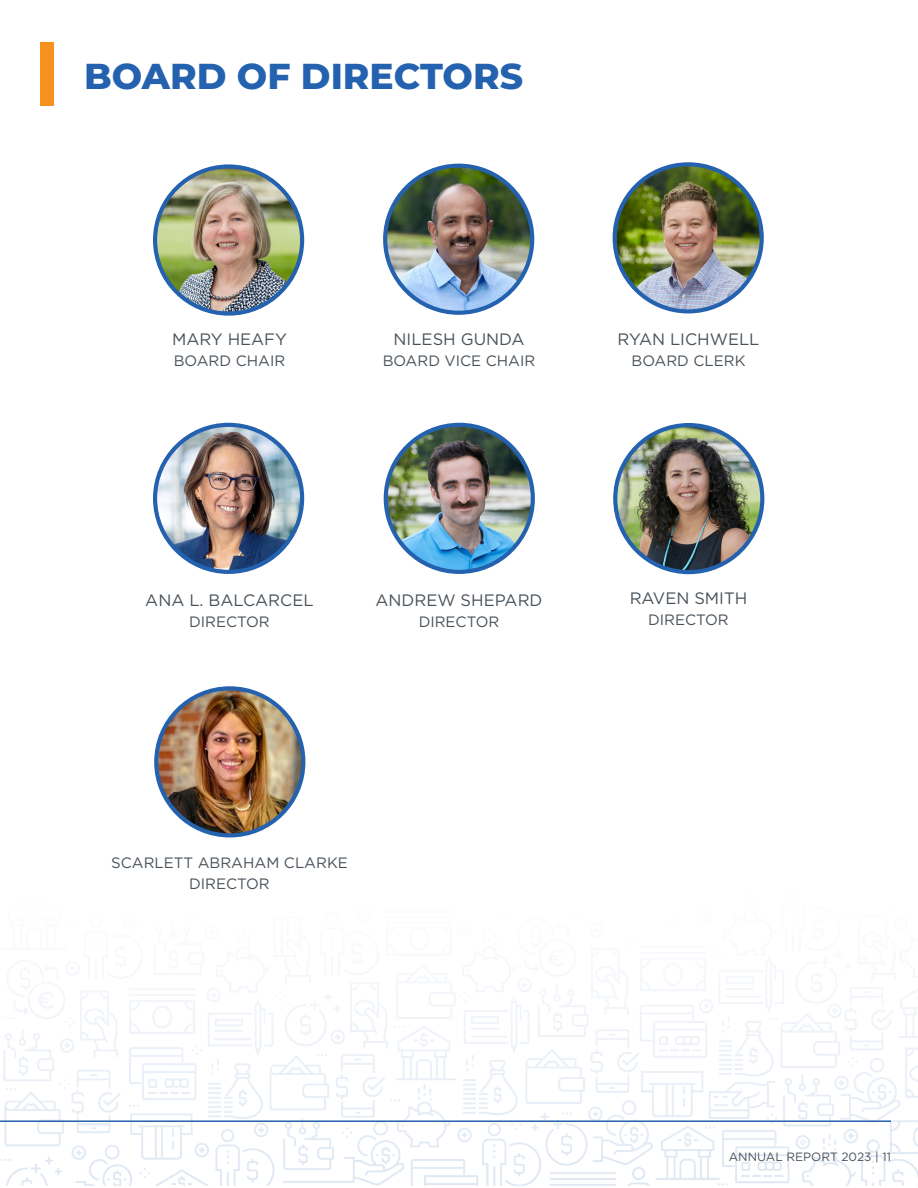
<style>
.page{position:relative;width:918px;height:1188px;background:#fff}
.page>*{position:absolute;margin:0;border:0;box-sizing:border-box;transform-origin:0 0}
.t1{font:100 36px "Montserrat";color:#2461ae}
.t2{font:16.5px "Gotham";color:#485159}
.t3{font:15px "Gotham";color:#485159}
.t4{font:12px "Gotham";color:#485159}
</style>
<div class="page">
<img style="left:1px;top:977px;width:917px;height:209px">
<div style="left:40px;top:42px;width:14px;height:64px;background:#f6911e"></div>
<hr style="left:0;top:1120px;width:891px;height:2px;background:#2461ae">
<img style="left:155px;top:425px;width:147px;height:147px;border-radius:74px">
<div style="left:153px;top:423px;width:151px;height:151px;border:4px solid #2461ae;border-radius:50%"></div>
<img style="left:156px;top:689px;width:147px;height:146px">
<div style="left:154px;top:686px;width:151px;height:151px;border:4px solid #2461ae;border-radius:50%"></div>
<img style="left:386px;top:425px;width:147px;height:147px;border-radius:74px">
<div style="left:384px;top:423px;width:151px;height:151px;border:4px solid #2461ae;border-radius:50%"></div>
<img style="left:615px;top:425px;width:147px;height:147px;border-radius:74px">
<div style="left:613px;top:423px;width:151px;height:151px;border:4px solid #2461ae;border-radius:50%"></div>
<img style="left:155px;top:167px;width:147px;height:147px;border-radius:74px">
<div style="left:153px;top:164px;width:151px;height:152px;border:4px solid #2461ae;border-radius:50%"></div>
<img style="left:385px;top:166px;width:147px;height:147px;border-radius:74px">
<div style="left:383px;top:164px;width:151px;height:151px;border:4px solid #2461ae;border-radius:50%"></div>
<img style="left:616px;top:164px;width:146px;height:147px">
<div style="left:613px;top:162px;width:151px;height:151px;border:4px solid #2461ae;border-radius:50%"></div>
<p class="t1" style="left:84px;top:52px;width:440px">BOARD OF DIRECTORS</p>
<p class="t2" style="left:172px;top:329px;width:116px">MARY HEAFY</p>
<p class="t3" style="left:174px;top:351px;width:113px">BOARD CHAIR</p>
<p class="t2" style="left:394px;top:329px;width:132px">NILESH GUNDA</p>
<p class="t3" style="left:383px;top:351px;width:154px">BOARD VICE CHAIR</p>
<p class="t2" style="left:617px;top:329px;width:144px">RYAN LICHWELL</p>
<p class="t3" style="left:632px;top:351px;width:115px">BOARD CLERK</p>
<p class="t2" style="left:145px;top:589px;width:170px">ANA L. BALCARCEL</p>
<p class="t3" style="left:189px;top:612px;width:82px">DIRECTOR</p>
<p class="t2" style="left:375px;top:589px;width:169px">ANDREW SHEPARD</p>
<p class="t3" style="left:419px;top:612px;width:82px">DIRECTOR</p>
<p class="t2" style="left:630px;top:588px;width:119px">RAVEN SMITH</p>
<p class="t3" style="left:648px;top:610px;width:82px">DIRECTOR</p>
<p class="t3" style="left:111px;top:853px;width:238px">SCARLETT ABRAHAM CLARKE</p>
<p class="t3" style="left:189px;top:874px;width:82px">DIRECTOR</p>
<p class="t4" style="left:729px;top:1149px;width:164px">ANNUAL REPORT 2023 | 11</p>
</div>
